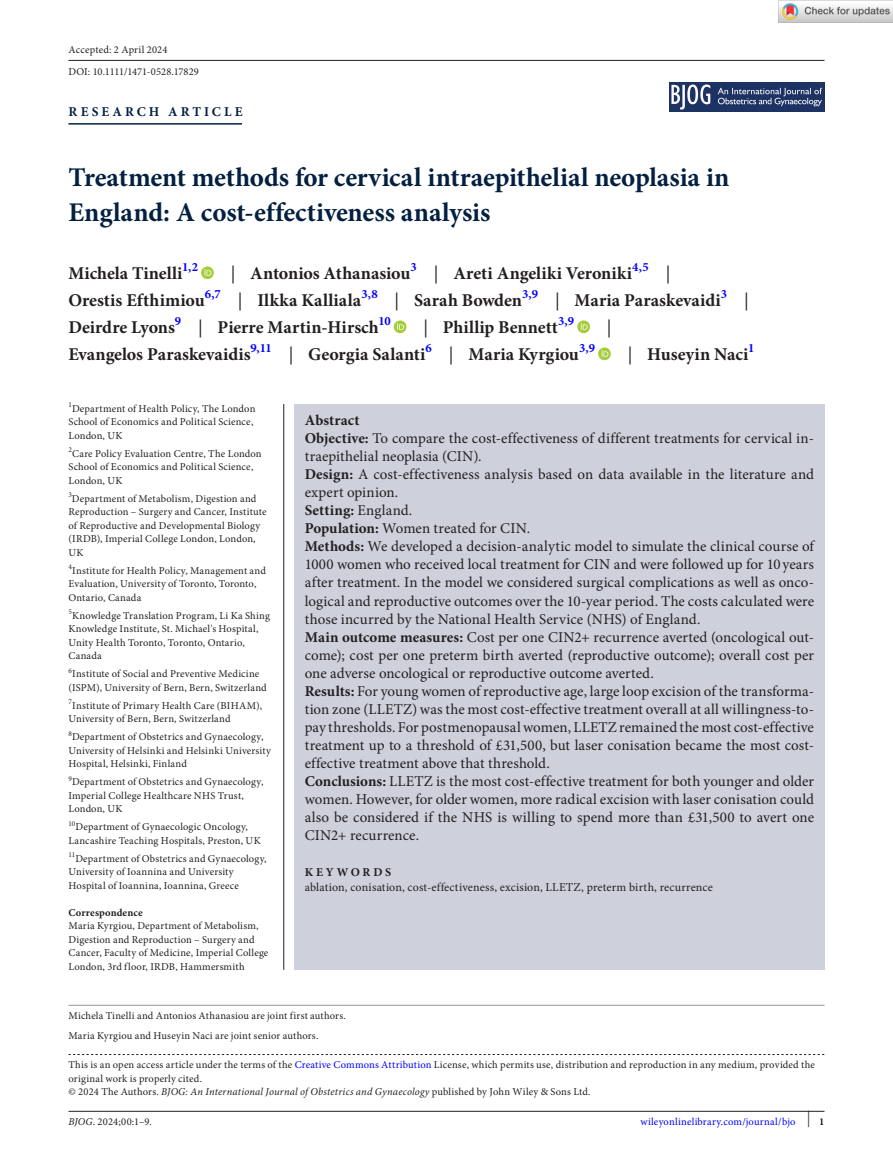
<style>
.page{position:relative;width:893px;height:1174px;background:#fff}
.page>*{position:absolute;margin:0;border:0;box-sizing:border-box;transform-origin:0 0}
.t1{font:700 27px/34.5px "Minion Pro";letter-spacing:-.005em;color:#042041}
.t2{font:700 18px "Minion Pro";color:#231f20}
.t3{font:18px "Minion Pro";color:#231f20}
.t4{font:15px/18px "Minion Pro";color:#231f20}
.t5{font:700 13.5px "Minion Pro";letter-spacing:.23em;color:#042041}
.t6{font:700 12.6px "Minion Pro";color:#00f}
.t7{font:12px "Minion Pro";letter-spacing:.015em;color:#231f20}
.t8{font:700 12px "Minion Pro";letter-spacing:.225em;color:#231f20}
.t9{font:10.5px/13.5px "Minion Pro";letter-spacing:.015em;color:#231f20}
.t10{font:10.5px "Minion Pro";letter-spacing:.02em;color:#00f}
.t11{font:700 10.5px "Minion Pro";letter-spacing:.01em;color:#231f20}
.s1{font-weight:400}
.s2{font-weight:700}
.s3{color:#00f}
.s4{font-style:italic}
.s5{font-weight:700;color:#231f20}
</style>
<div class="page">
<hr style="left:68px;top:1111px;width:756px;height:1px;background:#231f20">
<img style="left:670px;top:82px;width:154px;height:30px">
<hr style="left:68px;top:123px;width:174px;height:2px;background:#042041">
<svg style="left:201px;top:266px;width:13px;height:13px"></svg>
<svg style="left:204px;top:269px;width:7px;height:7px"></svg>
<div style="left:394px;top:320px;width:12px;height:13px;background:#a5cd39;border-radius:50%"></div>
<svg style="left:397px;top:323px;width:7px;height:7px"></svg>
<svg style="left:577px;top:320px;width:13px;height:13px"></svg>
<svg style="left:581px;top:323px;width:7px;height:7px"></svg>
<svg style="left:598px;top:347px;width:13px;height:13px"></svg>
<svg style="left:601px;top:350px;width:7px;height:7px"></svg>
<hr style="left:68px;top:60px;width:756px;height:1px;background:#231f20">
<svg style="left:68px;top:1054px;width:756px;height:1px"></svg>
<hr style="left:68px;top:1005px;width:756px;height:1px;background:#939598">
<div style="left:294px;top:404px;width:530px;height:565px;background:#ced0db"></div>
<hr style="left:283px;top:404px;width:1px;height:565px;background:#231f20">
<img style="left:779px;top:0;width:114px;height:23px">
<p class="t9" style="left:68px;top:39px;width:132px;line-height:21.9px">Accepted: 2 April 2024<br>DOI: 10.1111/1471-0528.17829</p>
<p class="t5" style="left:69px;top:102px;width:175px">RESEARCH ARTICLE</p>
<h1 class="t1" style="left:68px;top:160px;width:663px">Treatment methods for cervical intraepithelial neoplasia in<br>England: A cost-effectiveness analysis</h1>
<h2 class="t2" style="left:68px;top:261px;width:116px">Michela Tinelli</h2>
<p class="t6" style="left:182px;top:258px;width:17px">1,2</p>
<h2 class="t2" style="left:231px;top:261px;width:181px"><span class="s1">|</span> Antonios Athanasiou</h2>
<p class="t6" style="left:411px;top:258px;width:8px">3</p>
<h2 class="t2" style="left:434px;top:261px;width:200px"><span class="s1">|</span> Areti Angeliki Veroniki</h2>
<p class="t6" style="left:632px;top:258px;width:18px">4,5</p>
<h2 class="t3" style="left:666px;top:261px;width:6px">|</h2>
<h2 class="t2" style="left:68px;top:288px;width:138px">Orestis Efthimiou</h2>
<p class="t6" style="left:205px;top:285px;width:18px">6,7</p>
<h2 class="t2" style="left:238px;top:288px;width:125px"><span class="s1">|</span> Ilkka Kalliala</h2>
<p class="t6" style="left:361px;top:285px;width:18px">3,8</p>
<h2 class="t2" style="left:395px;top:288px;width:129px"><span class="s1">|</span> Sarah Bowden</h2>
<p class="t6" style="left:522px;top:285px;width:18px">3,9</p>
<h2 class="t2" style="left:555px;top:288px;width:167px"><span class="s1">|</span> Maria Paraskevaidi</h2>
<p class="t6" style="left:721px;top:285px;width:8px">3</p>
<h2 class="t3" style="left:744px;top:288px;width:6px">|</h2>
<h2 class="t2" style="left:68px;top:315px;width:108px">Deirdre Lyons</h2>
<p class="t6" style="left:175px;top:312px;width:8px">9</p>
<h2 class="t2" style="left:198px;top:315px;width:182px"><span class="s1">|</span> Pierre Martin-Hirsch</h2>
<p class="t6" style="left:378px;top:312px;width:14px">10</p>
<h2 class="t2" style="left:423px;top:315px;width:136px"><span class="s1">|</span> Phillip Bennett</h2>
<p class="t6" style="left:558px;top:312px;width:18px">3,9</p>
<h2 class="t3" style="left:607px;top:315px;width:6px">|</h2>
<h2 class="t2" style="left:68px;top:342px;width:184px">Evangelos Paraskevaidis</h2>
<p class="t6" style="left:251px;top:339px;width:23px">9,11</p>
<h2 class="t2" style="left:289px;top:342px;width:138px"><span class="s1">|</span> Georgia Salanti</h2>
<p class="t6" style="left:426px;top:339px;width:8px">6</p>
<h2 class="t2" style="left:449px;top:342px;width:132px"><span class="s1">|</span> Maria Kyrgiou</h2>
<p class="t6" style="left:579px;top:339px;width:18px">3,9</p>
<h2 class="t2" style="left:628px;top:342px;width:122px"><span class="s1">|</span> Huseyin Naci</h2>
<p class="t6" style="left:748px;top:339px;width:8px">1</p>
<p class="t9" style="left:68px;top:401px;width:188px"><sup>1</sup>Department of Health Policy, The London<br>School of Economics and Political Science,<br>London, UK</p>
<p class="t9" style="left:68px;top:446px;width:195px"><sup>2</sup>Care Policy Evaluation Centre, The London<br>School of Economics and Political Science,<br>London, UK</p>
<p class="t9" style="left:68px;top:491px;width:200px"><sup>3</sup>Department of Metabolism, Digestion and Reproduction – Surgery and Cancer, Institute of Reproductive and Developmental Biology (IRDB), Imperial College London, London, UK</p>
<p class="t9" style="left:68px;top:563px;width:199px"><sup>4</sup>Institute for Health Policy, Management and<br>Evaluation, University of Toronto, Toronto,<br>Ontario, Canada</p>
<p class="t9" style="left:68px;top:608px;width:203px"><sup>5</sup>Knowledge Translation Program, Li Ka Shing Knowledge Institute, St. Michael's Hospital, Unity Health Toronto, Toronto, Ontario, Canada</p>
<p class="t9" style="left:68px;top:667px;width:200px"><sup>6</sup>Institute of Social and Preventive Medicine (ISPM), University of Bern, Bern, Switzerland</p>
<p class="t9" style="left:68px;top:698px;width:195px"><sup>7</sup>Institute of Primary Health Care (BIHAM),<br>University of Bern, Bern, Switzerland</p>
<p class="t9" style="left:68px;top:730px;width:204px"><sup>8</sup>Department of Obstetrics and Gynaecology,<br>University of Helsinki and Helsinki University<br>Hospital, Helsinki, Finland</p>
<p class="t9" style="left:68px;top:775px;width:196px"><sup>9</sup>Department of Obstetrics and Gynaecology,<br>Imperial College Healthcare NHS Trust,<br>London, UK</p>
<p class="t9" style="left:68px;top:820px;width:194px"><sup>10</sup>Department of Gynaecologic Oncology,<br>Lancashire Teaching Hospitals, Preston, UK</p>
<p class="t9" style="left:68px;top:851px;width:200px"><sup>11</sup>Department of Obstetrics and Gynaecology,<br>University of Ioannina and University<br>Hospital of Ioannina, Ioannina, Greece</p>
<p class="t11" style="left:68px;top:905px;width:76px">Correspondence</p>
<p class="t9" style="left:68px;top:919px;width:201px">Maria Kyrgiou, Department of Metabolism, Digestion and Reproduction – Surgery and Cancer, Faculty of Medicine, Imperial College London, 3rd floor, IRDB, Hammersmith</p>
<p class="t4" style="left:305px;top:412px;width:511px"><span class="s2">Abstract<br>Objective:</span> To compare the cost-effectiveness of different treatments for cervical in&shy;traepithelial neoplasia (CIN).<br><span class="s2">Design:</span> A cost-effectiveness analysis based on data available in the literature and expert opinion.<br><span class="s2">Setting:</span> England.<br><span class="s2">Population:</span> Women treated for CIN.<br><span class="s2">Methods:</span> We developed a decision-analytic model to simulate the clinical course of 1000 women who received local treatment for CIN and were followed up for 10 years after treatment. In the model we considered surgical complications as well as onco&shy;logical and reproductive outcomes over the 10-year period. The costs calculated were those incurred by the National Health Service (NHS) of England.<br><span class="s2">Main outcome measures:</span> Cost per one CIN2+ recurrence averted (oncological out&shy;come); cost per one preterm birth averted (reproductive outcome); overall cost per one adverse oncological or reproductive outcome averted.<br><span class="s2">Results:</span> For young women of reproductive age, large loop excision of the transforma&shy;tion zone (LLETZ) was the most cost-effective treatment overall at all willingness-to&shy;pay thresholds. For postmenopausal women, LLETZ remained the most cost-effective treatment up to a threshold of £31,500, but laser conisation became the most cost&shy;effective treatment above that threshold.<br><span class="s2">Conclusions:</span> LLETZ is the most cost-effective treatment for both younger and older women. However, for older women, more radical excision with laser conisation could also be considered if the NHS is willing to spend more than £31,500 to avert one CIN2+ recurrence.</p>
<p class="t8" style="left:305px;top:863px;width:88px">KEYWORDS</p>
<p class="t7" style="left:305px;top:878px;width:410px">ablation, conisation, cost-effectiveness, excision, LLETZ, preterm birth, recurrence</p>
<p class="t9" style="left:68px;top:1006px;width:279px;line-height:19.5px">Michela Tinelli and Antonios Athanasiou are joint first authors.<br>Maria Kyrgiou and Huseyin Naci are joint senior authors.</p>
<p class="t9" style="left:68px;top:1058px;width:748px">This is an open access article under the terms of the <span class="s3">Creative Commons Attribution</span> License, which permits use, distribution and reproduction in any medium, provided the original work is properly cited.<br>© 2024 The Authors. <span class="s4">BJOG: An International Journal of Obstetrics and Gynaecology</span> published by John Wiley &amp; Sons Ltd.</p>
<p class="t9" style="left:68px;top:1115px;width:85px"><span class="s4">BJOG</span>. 2024;00:1–9.</p>
<p class="t10" style="left:640px;top:1114px;width:186px">wileyonlinelibrary.com/journal/bjo <sup>|</sup> <span class="s5">1</span></p>
</div>
